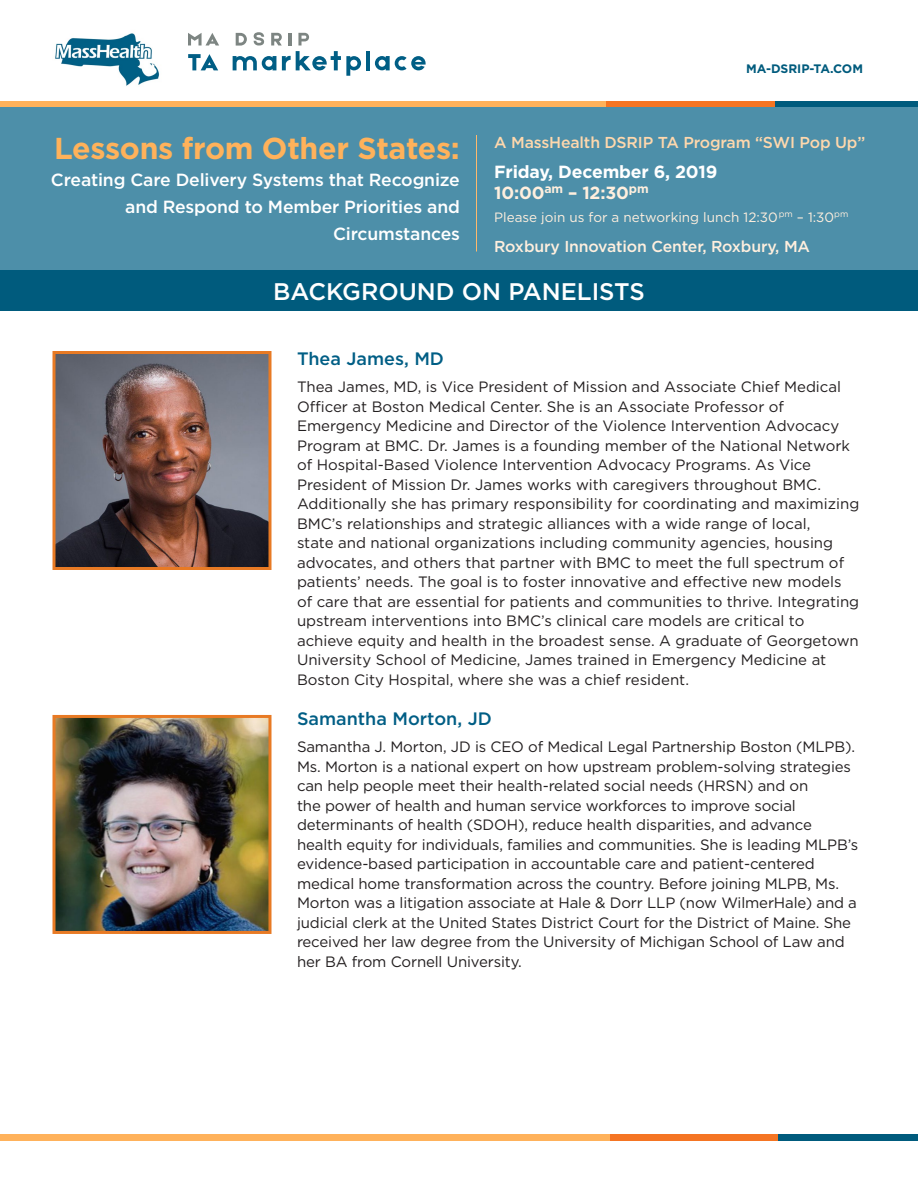
<style>
.page{position:relative;width:918px;height:1188px;background:#fff}
.page>*{position:absolute;margin:0;border:0;box-sizing:border-box;transform-origin:0 0}
.t1{font:700 30.3px "Gotham";letter-spacing:-.01em;color:#ffb25b}
.t2{font:500 24px "Gotham";color:#fff}
.Speaker{font:500 18px "Gotham";color:#005e85}
.t3{font:500 17.55px/27px "Gotham";letter-spacing:-.01em;color:#fff;text-align:right}
.t4{font:700 17.55px "Gotham";letter-spacing:-.01em;color:#fff}
.t5{font:700 17.55px "Gotham";letter-spacing:-.01em;color:#ffefde}
.t6{font:500 15.9px "Gotham";letter-spacing:-.01em;color:#ffd8ad}
.t7{font:500 15.9px "Gotham";letter-spacing:-.01em;color:#ffefde}
.Speaker-2{font:15px/19.5px "Gotham";letter-spacing:-.01em;color:#231f20}
.t8{font:13.5px "Gotham";color:#ffefde}
.t9{font:700 12.3px "Gotham";color:#005b7d}
</style>
<div class="page">
<div style="left:0;top:1134px;width:630px;height:6px;background:#ffb25b"></div>
<div style="left:610px;top:1134px;width:169px;height:6px;background:#f57523"></div>
<div style="left:779px;top:1134px;width:139px;height:6px;background:#005b7d"></div>
<svg style="left:188px;top:54px;width:30px;height:16px"></svg>
<svg style="left:233px;top:56px;width:43px;height:14px"></svg>
<svg style="left:282px;top:51px;width:79px;height:25px"></svg>
<hr style="left:366px;top:51px;width:4px;height:19px;background:#005e85">
<svg style="left:375px;top:56px;width:51px;height:14px"></svg>
<svg style="left:188px;top:33px;width:31px;height:12px"></svg>
<svg style="left:236px;top:33px;width:11px;height:13px"></svg>
<svg style="left:253px;top:32px;width:11px;height:14px"></svg>
<svg style="left:271px;top:33px;width:11px;height:12px"></svg>
<svg style="left:289px;top:33px;width:3px;height:12px"></svg>
<svg style="left:298px;top:33px;width:11px;height:12px"></svg>
<img style="left:55px;top:33px;width:105px;height:53px">
<div style="left:0;top:102px;width:626px;height:6px;background:#ffb25b"></div>
<div style="left:607px;top:102px;width:168px;height:6px;background:#f57523"></div>
<div style="left:775px;top:102px;width:143px;height:6px;background:#005b7d"></div>
<div style="left:0;top:270px;width:918px;height:40px;background:#005b7d"></div>
<div style="left:0;top:108px;width:918px;height:162px;background:#4d8fa9"></div>
<hr style="left:476px;top:135px;width:1px;height:117px;background:#ffb96c">
<img style="left:56px;top:719px;width:212px;height:211px">
<div style="left:52px;top:715px;width:220px;height:219px;border:3px solid #e87a24"></div>
<img style="left:56px;top:355px;width:212px;height:211px">
<div style="left:52px;top:351px;width:220px;height:219px;border:3px solid #e87a24"></div>
<p class="t1" style="left:54px;top:128px;width:407px">Lessons from Other States:</p>
<p class="t3" style="left:51px;top:166px;width:410px">Creating Care Delivery Systems that Recognize and Respond to Member Priorities and<br>Circumstances</p>
<p class="t9" style="left:746px;top:60px;width:118px">MA-DSRIP-TA.COM</p>
<p class="t6" style="left:494px;top:132px;width:373px">A MassHealth DSRIP TA Program “SWI Pop Up”</p>
<p class="t4" style="left:494px;top:160px;width:225px">Friday, December 6, 2019</p>
<p class="t5" style="left:494px;top:181px;width:156px">10:00<sup>am</sup> – 12:30<sup>pm</sup></p>
<p class="t8" style="left:494px;top:208px;width:356px">Please join us for a networking lunch 12:30<sup>pm</sup> – 1:30<sup>pm</sup></p>
<p class="t7" style="left:494px;top:235px;width:317px">Roxbury Innovation Center, Roxbury, MA</p>
<p class="t2" style="left:273px;top:276px;width:373px">BACKGROUND ON PANELISTS</p>
<p class="Speaker" style="left:297px;top:347px;width:149px">Thea James, MD</p>
<p class="Speaker-2" style="left:297px;top:377px;width:564px">Thea James, MD, is Vice President of Mission and Associate Chief Medical Officer at Boston Medical Center. She is an Associate Professor of Emergency Medicine and Director of the Violence Intervention Advocacy Program at BMC. Dr. James is a founding member of the National Network of Hospital-Based Violence Intervention Advocacy Programs. As Vice President of Mission Dr. James works with caregivers throughout BMC.<br>Additionally she has primary responsibility for coordinating and maximizing BMC’s relationships and strategic alliances with a wide range of local,<br>state and national organizations including community agencies, housing advocates, and others that partner with BMC to meet the full spectrum of patients’ needs. The goal is to foster innovative and effective new models of care that are essential for patients and communities to thrive. Integrating upstream interventions into BMC’s clinical care models are critical to achieve equity and health in the broadest sense. A graduate of Georgetown University School of Medicine, James trained in Emergency Medicine at Boston City Hospital, where she was a chief resident.</p>
<p class="Speaker" style="left:297px;top:707px;width:196px">Samantha Morton, JD</p>
<p class="Speaker-2" style="left:297px;top:737px;width:563px">Samantha J. Morton, JD is CEO of Medical Legal Partnership Boston (MLPB).<br>Ms. Morton is a national expert on how upstream problem-solving strategies can help people meet their health-related social needs (HRSN) and on<br>the power of health and human service workforces to improve social determinants of health (SDOH), reduce health disparities, and advance health equity for individuals, families and communities. She is leading MLPB’s evidence-based participation in accountable care and patient-centered medical home transformation across the country. Before joining MLPB, Ms.<br>Morton was a litigation associate at Hale &amp; Dorr LLP (now WilmerHale) and a judicial clerk at the United States District Court for the District of Maine. She received her law degree from the University of Michigan School of Law and her BA from Cornell University.</p>
</div>
